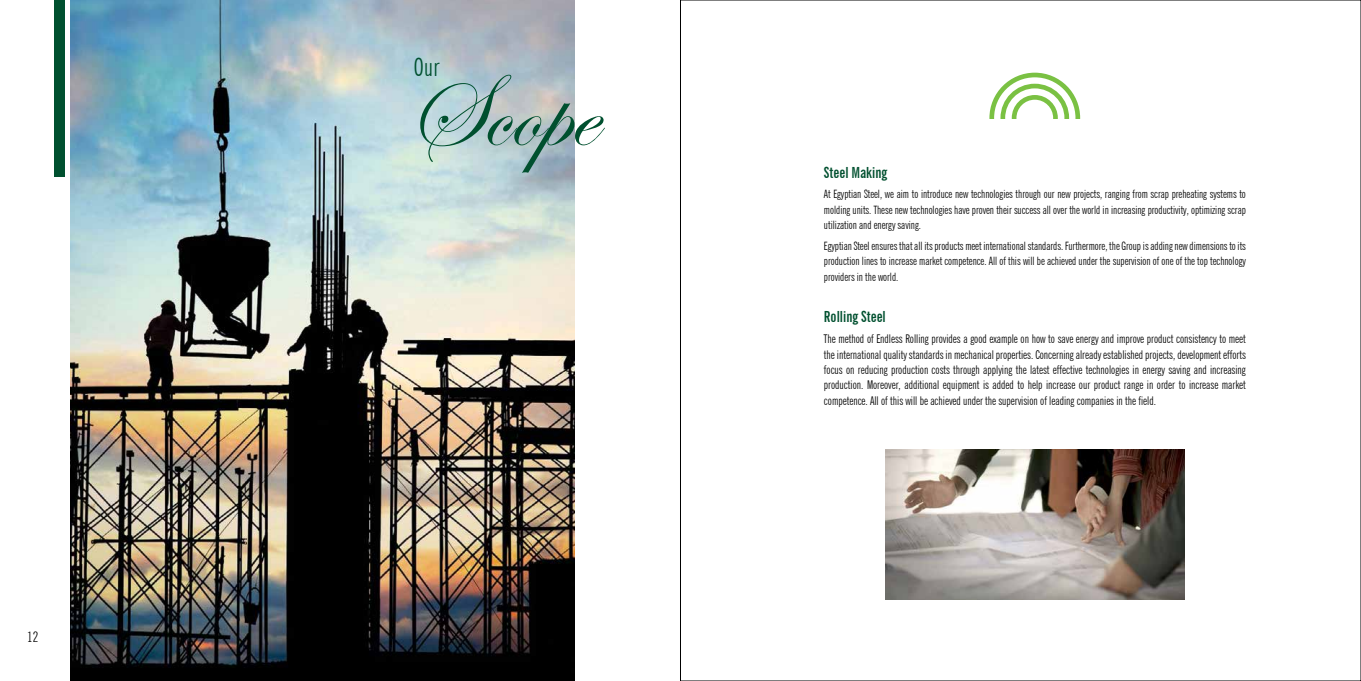
<style>
.page{position:relative;width:1361px;height:681px;background:#fff}
.page>*{position:absolute;margin:0;border:0;box-sizing:border-box;transform-origin:0 0}
.t1{font:105.6px "Edwardian Script ITC";letter-spacing:.01em;color:#00502f}
.t2{font:extra-condensed 25px "News Gothic BT";color:#00502f}
.t3{font:700 extra-condensed 15.4px "News Gothic BT";color:#00502f}
.t4{font:extra-condensed 14.4px "News Gothic BT";color:#000}
.t5{font:extra-condensed 12px/15.4px "News Gothic BT";color:#000;text-align:justify}
.t6{font:extra-condensed 11.5px/15.4px "News Gothic BT";color:#000;text-align:justify}
</style>
<div class="page">
<div style="left:54px;top:0;width:11px;height:177px;background:#00502f"></div>
<img style="left:71px;top:0;width:503px;height:680px">
<svg style="left:680px;top:0;width:680px;height:680px"></svg>
<svg style="left:989px;top:73px;width:91px;height:45px"></svg>
<img style="left:885px;top:449px;width:299px;height:150px">
<p class="t4" style="left:27px;top:628px;width:13px">12</p>
<h2 class="t2" style="left:414px;top:52px;width:27px">Our</h2>
<h1 class="t1" style="left:406px;top:54px;width:191px">Scope</h1>
<p class="t3" style="left:824px;top:163px;width:65px">Steel Making</p>
<p class="t6" style="left:824px;top:186px;width:423px">At Egyptian Steel, we aim to introduce new technologies through our new projects, ranging from scrap preheating systems to molding units. These new technologies have proven their success all over the world in increasing productivity, optimizing scrap utilization and energy saving.</p>
<p class="t6" style="left:824px;top:238px;width:423px">Egyptian Steel ensures that all its products meet international standards. Furthermore, the Group is adding new dimensions to its production lines to increase market competence. All of this will be achieved under the supervision of one of the top technology providers in the world.</p>
<p class="t3" style="left:824px;top:307px;width:63px">Rolling Steel</p>
<p class="t5" style="left:824px;top:331px;width:423px">The method of Endless Rolling provides a good example on how to save energy and improve product consistency to meet the international quality standards in mechanical properties. Concerning already established projects, development efforts focus on reducing production costs through applying the latest effective technologies in energy saving and increasing production. Moreover, additional equipment is added to help increase our product range in order to increase market competence. All of this will be achieved under the supervision of leading companies in the field.</p>
</div>
